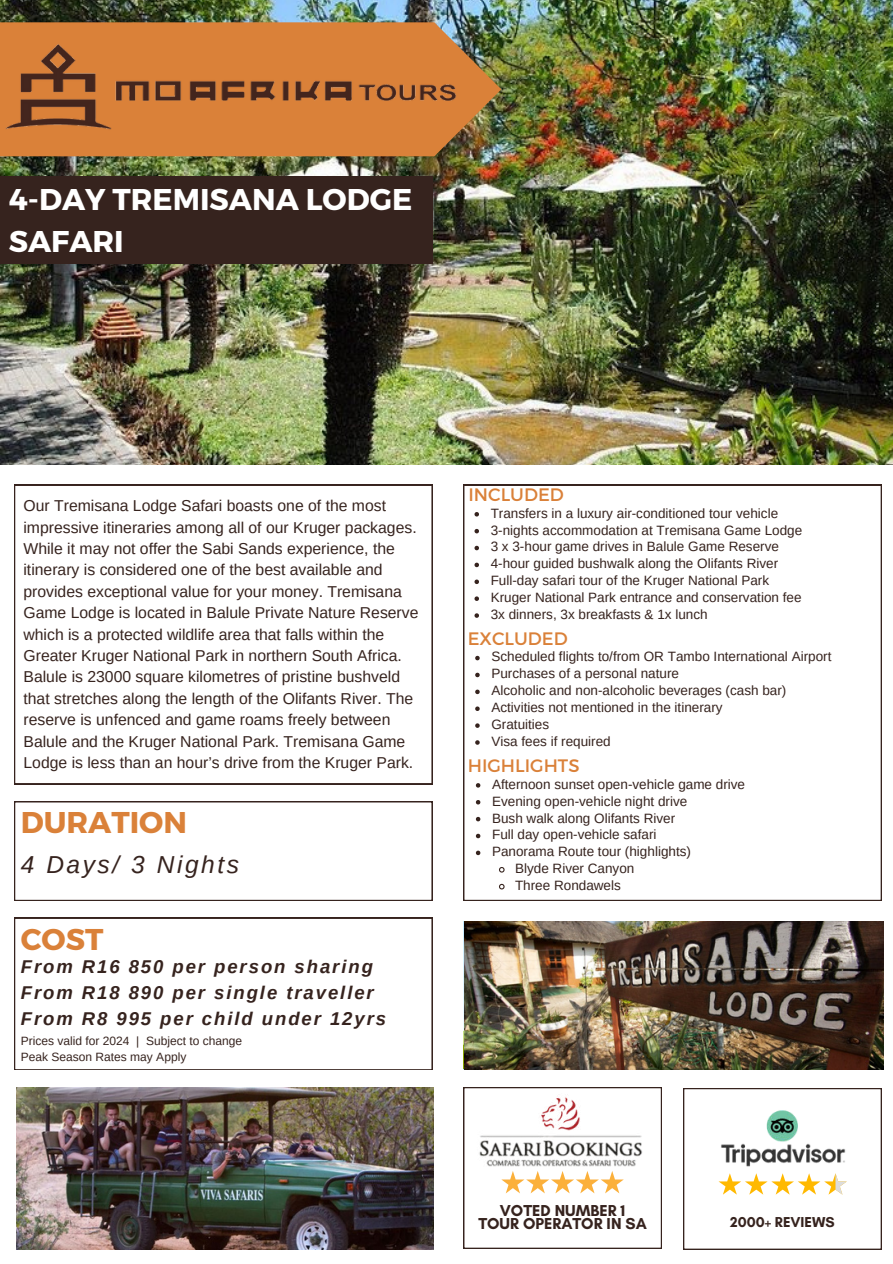
<style>
.page{position:relative;width:893px;height:1264px;background:#fff}
.page>*{position:absolute;margin:0;border:0;box-sizing:border-box;transform-origin:0 0}
.t1{font:700 30px/41.7px "Montserrat";color:#fff}
.t2{font:700 30px "Montserrat";color:#da8139}
.t3{font:italic 24.45px "Arimo";letter-spacing:.105em;color:#36231e}
.t4{font:italic 700 18.45px/25.8px "Arimo";letter-spacing:.105em;color:#36231e}
.t5{font:18px "Montserrat";color:#da8139}
.t6{font:700 16.2px/13.5px "Glacial Indifference";color:#36231e;text-align:center}
.t7{font:15.75px/21.3px "Arimo";color:#36231e}
.t8{font:700 14.55px "Glacial Indifference";color:#36231e}
.t9{font:13.5px/16.8px "Arimo";color:#36231e}
.t10{font:12px/16px "Arimo";color:#36231e}
</style>
<div class="page">
<img style="left:0;top:0;width:892px;height:465px">
<img style="left:0;top:22px;width:501px;height:134px">
<div style="left:0;top:176px;width:432px;height:88px;background:#36231e"></div>
<svg style="left:14px;top:485px;width:418px;height:299px"></svg>
<svg style="left:14px;top:917px;width:418px;height:152px"></svg>
<svg style="left:14px;top:801px;width:418px;height:99px"></svg>
<svg style="left:463px;top:485px;width:418px;height:415px"></svg>
<svg style="left:683px;top:1088px;width:198px;height:161px"></svg>
<img style="left:0;top:35px;width:464px;height:108px">
<svg style="left:474px;top:512px;width:5px;height:4px"></svg>
<svg style="left:474px;top:529px;width:5px;height:4px"></svg>
<svg style="left:474px;top:546px;width:5px;height:4px"></svg>
<svg style="left:474px;top:562px;width:5px;height:5px"></svg>
<svg style="left:474px;top:579px;width:5px;height:5px"></svg>
<svg style="left:474px;top:596px;width:5px;height:5px"></svg>
<svg style="left:474px;top:613px;width:5px;height:5px"></svg>
<svg style="left:475px;top:656px;width:4px;height:4px"></svg>
<svg style="left:475px;top:672px;width:4px;height:5px"></svg>
<svg style="left:475px;top:689px;width:4px;height:5px"></svg>
<svg style="left:475px;top:706px;width:4px;height:5px"></svg>
<svg style="left:475px;top:723px;width:4px;height:5px"></svg>
<svg style="left:475px;top:740px;width:4px;height:4px"></svg>
<svg style="left:476px;top:783px;width:4px;height:4px"></svg>
<svg style="left:476px;top:800px;width:4px;height:4px"></svg>
<svg style="left:476px;top:816px;width:4px;height:5px"></svg>
<svg style="left:476px;top:833px;width:4px;height:5px"></svg>
<svg style="left:476px;top:850px;width:4px;height:5px"></svg>
<svg style="left:498px;top:866px;width:7px;height:7px"></svg>
<svg style="left:498px;top:883px;width:7px;height:7px"></svg>
<img style="left:463px;top:1026px;width:212px;height:223px">
<img style="left:701px;top:1069px;width:162px;height:152px">
<img style="left:17px;top:1087px;width:416px;height:162px">
<img style="left:464px;top:921px;width:419px;height:148px">
<h1 class="t1" style="left:9px;top:179px;width:405px">4-DAY TREMISANA LODGE<br>SAFARI</h1>
<p class="t7" style="left:23px;top:495px;width:396px">Our Tremisana Lodge Safari boasts one of the most impressive itineraries among all of our Kruger packages.<br>While it may not offer the Sabi Sands experience, the itinerary is considered one of the best available and provides exceptional value for your money. Tremisana Game Lodge is located in Balule Private Nature Reserve which is a protected wildlife area that falls within the Greater Kruger National Park in northern South Africa.<br>Balule is 23000 square kilometres of pristine bushveld that stretches along the length of the Olifants River. The reserve is unfenced and game roams freely between Balule and the Kruger National Park. Tremisana Game Lodge is less than an hour’s drive from the Kruger Park.</p>
<h1 class="t2" style="left:21px;top:803px;width:168px">DURATION</h1>
<h2 class="t3" style="left:21px;top:848px;width:220px">4 Days/ 3 Nights</h2>
<h1 class="t2" style="left:21px;top:920px;width:84px">COST</h1>
<h3 class="t4" style="left:21px;top:954px;width:367px">From R16 850 per person sharing<br>From R18 890 per single traveller<br>From R8 995 per child under 12yrs</h3>
<p class="t10" style="left:21px;top:1033px;width:223px">Prices valid for 2024 | Subject to change<br>Peak Season Rates may Apply</p>
<h3 class="t5" style="left:468px;top:483px;width:97px">INCLUDED</h3>
<p class="t9" style="left:490px;top:504px;width:313px">Transfers in a luxury air-conditioned tour vehicle 3-nights accommodation at Tremisana Game Lodge 3 x 3-hour game drives in Balule Game Reserve 4-hour guided bushwalk along the Olifants River Full-day safari tour of the Kruger National Park Kruger National Park entrance and conservation fee 3x dinners, 3x breakfasts &amp; 1x lunch</p>
<h3 class="t5" style="left:467px;top:627px;width:101px">EXCLUDED</h3>
<p class="t9" style="left:491px;top:648px;width:341px">Scheduled flights to/from OR Tambo International Airport Purchases of a personal nature<br>Alcoholic and non-alcoholic beverages (cash bar)<br>Activities not mentioned in the itinerary<br>Gratuities<br>Visa fees if required</p>
<h3 class="t5" style="left:467px;top:754px;width:113px">HIGHLIGHTS</h3>
<p class="t9" style="left:492px;top:775px;width:254px">Afternoon sunset open-vehicle game drive</p>
<p class="t9" style="left:492px;top:792px;width:197px">Evening open-vehicle night drive</p>
<p class="t9" style="left:492px;top:809px;width:185px">Bush walk along Olifants River</p>
<p class="t9" style="left:492px;top:826px;width:166px">Full day open-vehicle safari</p>
<p class="t9" style="left:492px;top:843px;width:200px">Panorama Route tour (highlights)</p>
<p class="t9" style="left:515px;top:860px;width:121px">Blyde River Canyon</p>
<p class="t9" style="left:515px;top:877px;width:107px">Three Rondawels</p>
<p class="t6" style="left:478px;top:1203px;width:170px">VOTED NUMBER 1<br>TOUR OPERATOR IN SA</p>
<p class="t8" style="left:730px;top:1212px;width:106px">2000+ REVIEWS</p>
</div>
